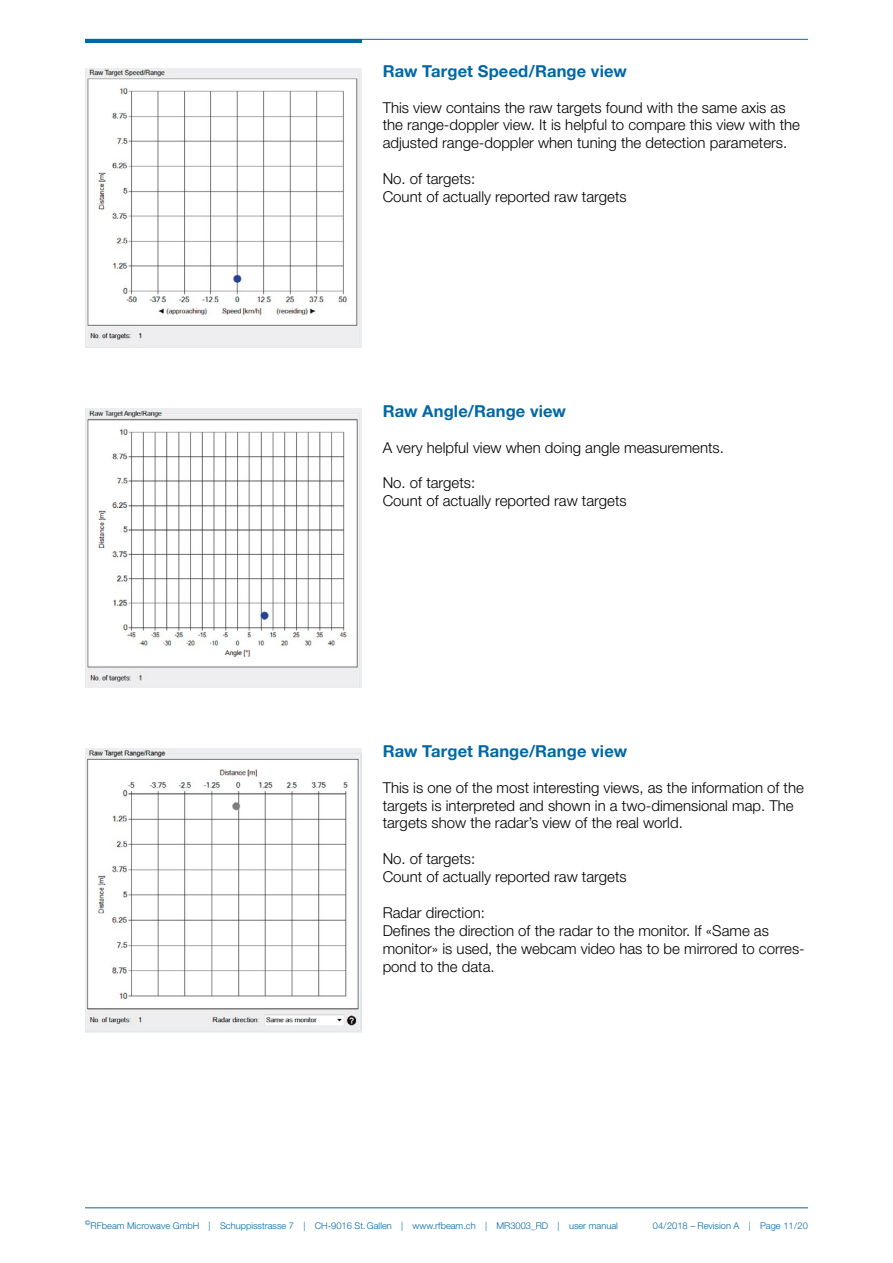
<style>
.page{position:relative;width:893px;height:1263px;background:#fff}
.page>*{position:absolute;margin:0;border:0;box-sizing:border-box;transform-origin:0 0}
.t1{font:700 16.5px "Helvetica Neue LT Std";letter-spacing:.01em;color:#0067a5}
.t2{font:300 15px/17.9px "Helvetica Neue LT Std";color:#000}
.t3{font:300 9.3px "Helvetica Neue LT Std";color:#0067a5}
.t4{font:6.45px "Helvetica Neue LT Std";color:#0067a5}
</style>
<div class="page">
<hr style="left:85px;top:1207px;width:723px;height:1px;background:#0067a5">
<hr style="left:85px;top:39px;width:723px;height:1px;background:#0067a5">
<hr style="left:85px;top:39px;width:276px;height:4px;background:#0067a5">
<img style="left:85px;top:68px;width:276px;height:279px">
<img style="left:85px;top:408px;width:276px;height:279px">
<img style="left:85px;top:749px;width:276px;height:283px">
<p class="t1" style="left:383px;top:61px;width:246px">Raw Target Speed/Range view</p>
<p class="t2" style="left:383px;top:98px;width:419px">This view contains the raw targets found with the same axis as the range-doppler view. It is helpful to compare this view with the adjusted range-doppler when tuning the detection parameters.</p>
<p class="t2" style="left:383px;top:170px;width:245px">No. of targets:<br>Count of actually reported raw targets</p>
<p class="t1" style="left:383px;top:401px;width:185px">Raw Angle/Range view</p>
<p class="t2" style="left:383px;top:438px;width:343px">A very helpful view when doing angle measurements.</p>
<p class="t2" style="left:383px;top:474px;width:245px">No. of targets:<br>Count of actually reported raw targets</p>
<p class="t1" style="left:383px;top:741px;width:246px">Raw Target Range/Range view</p>
<p class="t2" style="left:383px;top:778px;width:423px">This is one of the most interesting views, as the information of the targets is interpreted and shown in a two-dimensional map. The targets show the radar’s view of the real world.</p>
<p class="t2" style="left:383px;top:850px;width:245px">No. of targets:<br>Count of actually reported raw targets</p>
<p class="t2" style="left:383px;top:903px;width:424px">Radar direction:<br>Defines the direction of the radar to the monitor. If «Same as monitor» is used, the webcam video has to be mirrored to corres&shy;pond to the data.</p>
<p class="t4" style="left:85px;top:1219px;width:7px">©</p>
<p class="t3" style="left:91px;top:1220px;width:529px">RFbeam Microwave GmbH | Schuppisstrasse 7 | CH-9016 St.Gallen | www.rfbeam.ch | MR3003_RD | user manual</p>
<p class="t3" style="left:653px;top:1220px;width:157px">04/2018 – Revision A | Page 11/20</p>
</div>
